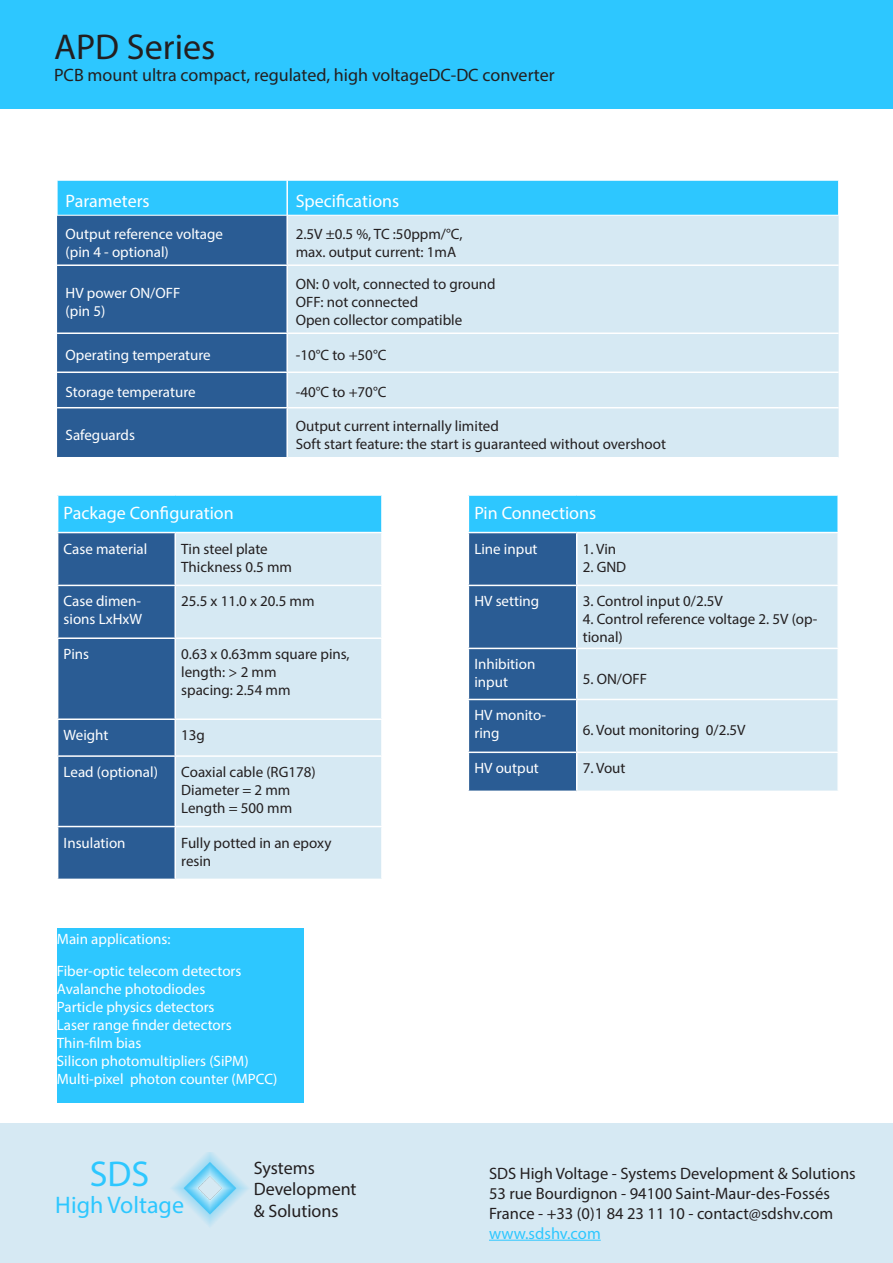
<style>
.page{position:relative;width:893px;height:1263px;background:#fff}
.page>*{position:absolute;margin:0;border:0;box-sizing:border-box;transform-origin:0 0}
.t1{font:36px "Myriad Pro";color:#231f20}
.t2{font:36px "Myriad Pro";color:#2dc7ff}
.t3{font:24px "Myriad Pro";color:#2dc7ff}
.t4{font:18px "Myriad Pro";color:#231f20}
.t5{font:18px "Myriad Pro";color:#fff}
.t6{font:16.5px "Myriad Pro";color:#231f20}
.t7{font:16.5px "Myriad Pro";color:#2dc7ff}
.t8{font:15px/18px "Myriad Pro";color:#231f20}
.t9{font:15px/18px "Myriad Pro";color:#fff}
</style>
<div class="page">
<div style="left:58px;top:181px;width:780px;height:34px;background:#2dc7ff"></div>
<div style="left:57px;top:216px;width:229px;height:241px;background:#2a5c94"></div>
<div style="left:288px;top:216px;width:551px;height:241px;background:#d6e9f3"></div>
<hr style="left:286px;top:180px;width:2px;height:35px;background:#fff">
<hr style="left:57px;top:264px;width:230px;height:2px;background:#fff">
<hr style="left:287px;top:264px;width:552px;height:2px;background:#fff">
<hr style="left:57px;top:332px;width:230px;height:2px;background:#fff">
<hr style="left:287px;top:332px;width:552px;height:2px;background:#fff">
<hr style="left:57px;top:371px;width:230px;height:2px;background:#fff">
<hr style="left:287px;top:371px;width:552px;height:2px;background:#fff">
<hr style="left:57px;top:407px;width:230px;height:1px;background:#fff">
<hr style="left:287px;top:407px;width:552px;height:1px;background:#fff">
<div style="left:0;top:0;width:893px;height:108px;background:#2dc7ff"></div>
<div style="left:0;top:1123px;width:893px;height:140px;background:#d6e9f3"></div>
<img style="left:172px;top:1152px;width:76px;height:74px">
<hr style="left:489px;top:1240px;width:112px;height:1px;background:#2dc7ff">
<div style="left:58px;top:495px;width:324px;height:37px;background:#2dc7ff"></div>
<div style="left:58px;top:533px;width:116px;height:346px;background:#2a5c94"></div>
<div style="left:176px;top:533px;width:205px;height:346px;background:#d6e9f3"></div>
<hr style="left:57px;top:494px;width:118px;height:2px;background:#fff">
<hr style="left:175px;top:494px;width:208px;height:2px;background:#fff">
<hr style="left:381px;top:496px;width:2px;height:36px;background:#fff">
<hr style="left:57px;top:585px;width:118px;height:1px;background:#fff">
<hr style="left:175px;top:585px;width:208px;height:1px;background:#fff">
<hr style="left:57px;top:637px;width:118px;height:2px;background:#fff">
<hr style="left:175px;top:637px;width:208px;height:2px;background:#fff">
<hr style="left:57px;top:718px;width:118px;height:2px;background:#fff">
<hr style="left:175px;top:718px;width:208px;height:2px;background:#fff">
<hr style="left:57px;top:755px;width:118px;height:2px;background:#fff">
<hr style="left:175px;top:755px;width:208px;height:2px;background:#fff">
<hr style="left:57px;top:826px;width:118px;height:1px;background:#fff">
<hr style="left:175px;top:826px;width:208px;height:1px;background:#fff">
<div style="left:468px;top:495px;width:370px;height:37px;background:#2dc7ff"></div>
<div style="left:469px;top:533px;width:107px;height:258px;background:#2a5c94"></div>
<div style="left:577px;top:533px;width:260px;height:258px;background:#d6e9f3"></div>
<hr style="left:468px;top:494px;width:109px;height:2px;background:#fff">
<hr style="left:468px;top:496px;width:1px;height:36px;background:#fff">
<hr style="left:577px;top:494px;width:262px;height:2px;background:#fff">
<hr style="left:837px;top:496px;width:2px;height:36px;background:#fff">
<hr style="left:468px;top:585px;width:109px;height:1px;background:#fff">
<hr style="left:577px;top:585px;width:262px;height:1px;background:#fff">
<hr style="left:468px;top:648px;width:109px;height:1px;background:#fff">
<hr style="left:577px;top:648px;width:262px;height:1px;background:#fff">
<hr style="left:468px;top:699px;width:109px;height:1px;background:#fff">
<hr style="left:577px;top:699px;width:262px;height:1px;background:#fff">
<hr style="left:468px;top:751px;width:109px;height:2px;background:#fff">
<hr style="left:577px;top:751px;width:262px;height:2px;background:#fff">
<div style="left:57px;top:928px;width:246px;height:175px;background:#2dc7ff"></div>
<p class="t1" style="left:54px;top:25px;width:163px">APD Series</p>
<p class="t4" style="left:54px;top:63px;width:502px">PCB mount ultra compact, regulated, high voltageDC-DC converter</p>
<p class="t5" style="left:66px;top:190px;width:86px">Parameters</p>
<p class="t5" style="left:296px;top:190px;width:105px">Specifications</p>
<p class="t9" style="left:66px;top:224px;width:159px">Output reference voltage (pin 4 - optional)</p>
<p class="t8" style="left:296px;top:224px;width:168px">2.5V ±0.5 %, TC :50ppm/°C,</p>
<p class="t8" style="left:296px;top:242px;width:162px">max. output current: 1mA</p>
<p class="t9" style="left:66px;top:283px;width:116px">HV power ON/OFF</p>
<p class="t9" style="left:66px;top:301px;width:41px">(pin 5)</p>
<p class="t8" style="left:296px;top:274px;width:202px">ON: 0 volt, connected to ground</p>
<p class="t8" style="left:296px;top:292px;width:124px">OFF: not connected</p>
<p class="t8" style="left:296px;top:310px;width:168px">Open collector compatible</p>
<p class="t9" style="left:66px;top:346px;width:147px">Operating temperature</p>
<p class="t8" style="left:296px;top:346px;width:92px">-10°C to +50°C</p>
<p class="t9" style="left:66px;top:383px;width:132px">Storage temperature</p>
<p class="t8" style="left:296px;top:383px;width:92px">-40°C to +70°C</p>
<p class="t9" style="left:66px;top:426px;width:71px">Safeguards</p>
<p class="t8" style="left:296px;top:417px;width:205px">Output current internally limited</p>
<p class="t8" style="left:296px;top:435px;width:372px">Soft start feature: the start is guaranteed without overshoot</p>
<p class="t5" style="left:64px;top:502px;width:172px">Package Configuration</p>
<p class="t9" style="left:64px;top:539px;width:85px">Case material</p>
<p class="t8" style="left:181px;top:539px;width:88px">Tin steel plate</p>
<p class="t8" style="left:181px;top:557px;width:112px">Thickness 0.5 mm</p>
<p class="t9" style="left:64px;top:592px;width:80px">Case dimen&shy;sions LxHxW</p>
<p class="t8" style="left:181px;top:592px;width:135px">25.5 x 11.0 x 20.5 mm</p>
<p class="t9" style="left:64px;top:645px;width:27px">Pins</p>
<p class="t8" style="left:181px;top:645px;width:170px">0.63 x 0.63mm square pins, length: &gt; 2 mm</p>
<p class="t8" style="left:181px;top:681px;width:111px">spacing: 2.54 mm</p>
<p class="t9" style="left:64px;top:726px;width:46px">Weight</p>
<p class="t8" style="left:181px;top:726px;width:25px">13g</p>
<p class="t9" style="left:64px;top:763px;width:96px">Lead (optional)</p>
<p class="t8" style="left:181px;top:763px;width:136px">Coaxial cable (RG178)<br>Diameter = 2 mm<br>Length = 500 mm</p>
<p class="t9" style="left:64px;top:833px;width:64px">Insulation</p>
<p class="t8" style="left:181px;top:833px;width:152px">Fully potted in an epoxy resin</p>
<p class="t9" style="left:57px;top:930px;width:115px">Main applications:</p>
<p class="t9" style="left:57px;top:961px;width:186px">Fiber-optic telecom detectors</p>
<p class="t9" style="left:57px;top:979px;width:150px">Avalanche photodiodes</p>
<p class="t9" style="left:57px;top:997px;width:159px">Particle physics detectors</p>
<p class="t9" style="left:57px;top:1015px;width:176px">Laser range finder detectors</p>
<p class="t9" style="left:57px;top:1033px;width:86px">Thin-film bias</p>
<p class="t9" style="left:57px;top:1051px;width:193px">Silicon photomultipliers (SiPM)</p>
<p class="t9" style="left:57px;top:1069px;width:222px">Multi-pixel photon counter (MPCC)</p>
<p class="t2" style="left:90px;top:1152px;width:61px">SDS</p>
<p class="t3" style="left:55px;top:1190px;width:130px">High Voltage</p>
<p class="t4" style="left:254px;top:1156px;width:63px">Systems</p>
<p class="t4" style="left:254px;top:1178px;width:104px">Development</p>
<p class="t4" style="left:254px;top:1200px;width:86px">&amp; Solutions</p>
<p class="t5" style="left:474px;top:502px;width:123px">Pin Connections</p>
<p class="t9" style="left:474px;top:539px;width:65px">Line input</p>
<p class="t8" style="left:583px;top:539px;width:35px">1. Vin</p>
<p class="t8" style="left:583px;top:557px;width:45px">2. GND</p>
<p class="t9" style="left:474px;top:592px;width:66px">HV setting</p>
<p class="t8" style="left:583px;top:592px;width:142px">3. Control input 0/2.5V</p>
<p class="t8" style="left:583px;top:610px;width:236px">4. Control reference voltage 2. 5V (op&shy;tional)</p>
<p class="t9" style="left:474px;top:655px;width:62px">Inhibition input</p>
<p class="t8" style="left:583px;top:669px;width:66px">5. ON/OFF</p>
<p class="t9" style="left:474px;top:706px;width:73px">HV monito&shy;ring</p>
<p class="t8" style="left:583px;top:720px;width:164px">6. Vout monitoring 0/2.5V</p>
<p class="t9" style="left:474px;top:759px;width:66px">HV output</p>
<p class="t8" style="left:583px;top:759px;width:44px">7. Vout</p>
<p class="t6" style="left:489px;top:1163px;width:368px">SDS High Voltage - Systems Development &amp; Solutions</p>
<p class="t6" style="left:489px;top:1183px;width:342px">53 rue Bourdignon - 94100 Saint-Maur-des-Fossés</p>
<p class="t6" style="left:489px;top:1203px;width:346px">France - +33 (0)1 84 23 11 10 - contact@sdshv.com</p>
<p class="t7" style="left:489px;top:1223px;width:113px">www.sdshv.com</p>
</div>
